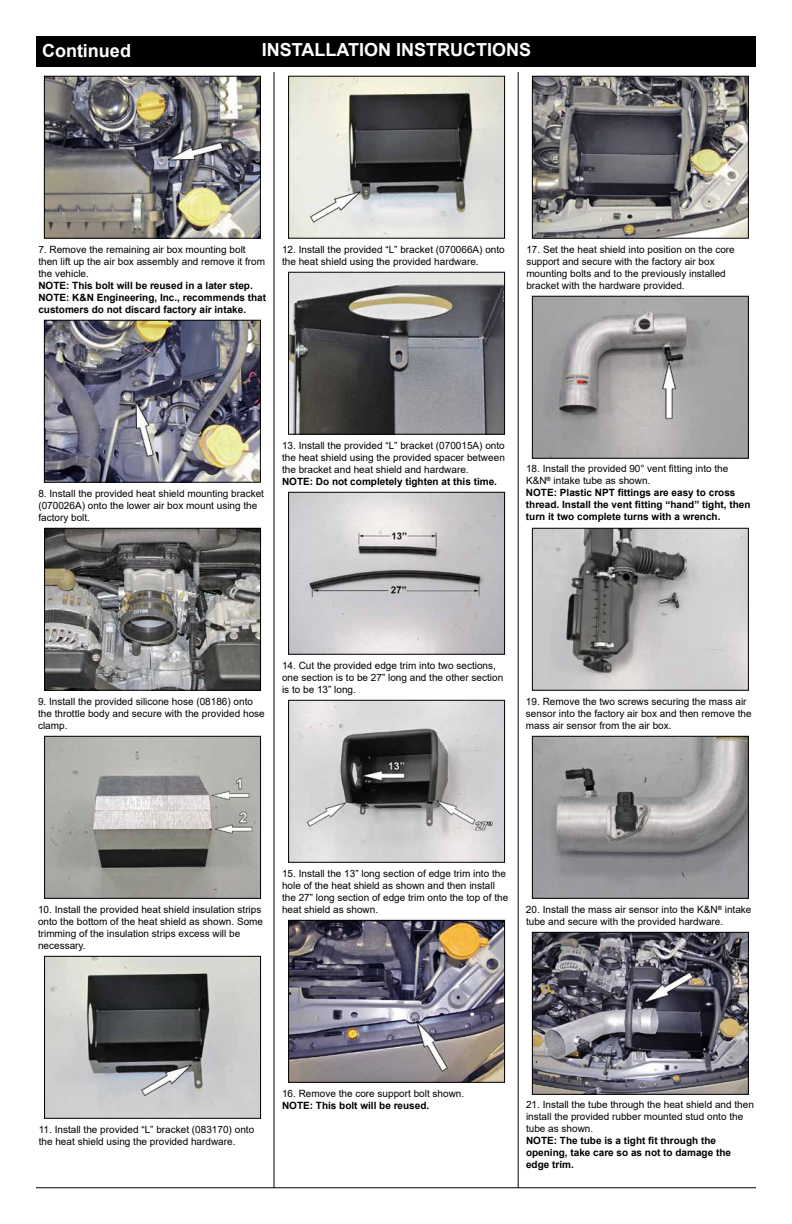
<style>
.page{position:relative;width:792px;height:1224px;background:#fff}
.page>*{position:absolute;margin:0;border:0;box-sizing:border-box;transform-origin:0 0}
.t1{font:700 18px "Arial";color:#fff}
.t2{font:10px/12px "Arial";color:#000}
.t3{font:700 10px/12px "Arial";color:#000}
.s1{font-weight:400}
</style>
<div class="page">
<div style="left:36px;top:36px;width:720px;height:31px;background:#000"></div>
<hr style="left:274px;top:72px;width:1px;height:1116px;background:#000">
<hr style="left:518px;top:72px;width:1px;height:1116px;background:#000">
<hr style="left:36px;top:1188px;width:720px;height:1px;background:#000">
<img style="left:46px;top:78px;width:213px;height:159px">
<div style="left:44px;top:76px;width:217px;height:163px;border:1px solid #000"></div>
<img style="left:46px;top:322px;width:213px;height:159px">
<div style="left:44px;top:320px;width:217px;height:163px;border:1px solid #000"></div>
<img style="left:46px;top:530px;width:213px;height:159px">
<div style="left:44px;top:528px;width:217px;height:163px;border:1px solid #000"></div>
<img style="left:46px;top:738px;width:213px;height:159px">
<div style="left:44px;top:736px;width:217px;height:163px;border:1px solid #000"></div>
<img style="left:46px;top:958px;width:213px;height:159px">
<div style="left:44px;top:956px;width:217px;height:163px;border:1px solid #000"></div>
<img style="left:290px;top:78px;width:213px;height:159px">
<div style="left:288px;top:76px;width:217px;height:163px;border:1px solid #000"></div>
<img style="left:290px;top:274px;width:213px;height:159px">
<div style="left:288px;top:272px;width:217px;height:163px;border:1px solid #000"></div>
<img style="left:290px;top:494px;width:213px;height:159px">
<div style="left:288px;top:492px;width:217px;height:163px;border:1px solid #000"></div>
<img style="left:290px;top:702px;width:213px;height:159px">
<div style="left:288px;top:700px;width:217px;height:163px;border:1px solid #000"></div>
<img style="left:290px;top:922px;width:213px;height:159px">
<div style="left:288px;top:920px;width:217px;height:163px;border:1px solid #000"></div>
<img style="left:534px;top:78px;width:213px;height:159px">
<div style="left:532px;top:76px;width:217px;height:163px;border:1px solid #000"></div>
<img style="left:534px;top:298px;width:213px;height:159px">
<div style="left:532px;top:296px;width:217px;height:163px;border:1px solid #000"></div>
<img style="left:534px;top:530px;width:213px;height:159px">
<div style="left:532px;top:528px;width:217px;height:163px;border:1px solid #000"></div>
<img style="left:534px;top:738px;width:213px;height:159px">
<div style="left:532px;top:736px;width:217px;height:163px;border:1px solid #000"></div>
<img style="left:534px;top:934px;width:213px;height:159px">
<div style="left:532px;top:932px;width:217px;height:163px;border:1px solid #000"></div>
<h1 class="t1" style="left:42px;top:38px;width:90px">Continued</h1>
<h1 class="t1" style="left:262px;top:37px;width:271px">INSTALLATION INSTRUCTIONS</h1>
<p class="t2" style="left:38px;top:243px;width:228px">7. Remove the remaining air box mounting bolt then lift up the air box assembly and remove it from the vehicle.</p>
<p class="t3" style="left:38px;top:279px;width:229px">NOTE: This bolt will be reused in a later step.<br>NOTE: K&amp;N Engineering, Inc., recommends that customers do not discard factory air intake.</p>
<p class="t2" style="left:282px;top:243px;width:224px">12. Install the provided “L” bracket (070066A) onto the heat shield using the provided hardware.</p>
<p class="t2" style="left:526px;top:243px;width:210px">17. Set the heat shield into position on the core support and secure with the factory air box mounting bolts and to the previously installed bracket with the hardware provided.</p>
<p class="t2" style="left:38px;top:487px;width:227px">8. Install the provided heat shield mounting bracket (070026A) onto the lower air box mount using the factory bolt.</p>
<p class="t2" style="left:282px;top:439px;width:224px;text-align:justify">13. Install the provided “L” bracket (070015A) onto the heat shield using the provided spacer between the bracket and heat shield and hardware.</p>
<p class="t3" style="left:282px;top:475px;width:217px">NOTE: Do not completely tighten at this time.</p>
<p class="t3" style="left:526px;top:463px;width:226px"><span class="s1">18. Install the provided 90° vent fitting into the K&amp;N</span><sup>®</sup> <span class="s1">intake tube as shown.<br></span>NOTE: Plastic NPT fittings are easy to cross thread. Install the vent fitting “hand” tight, then turn it two complete turns with a wrench.</p>
<p class="t2" style="left:38px;top:695px;width:228px">9. Install the provided silicone hose (08186) onto the throttle body and secure with the provided hose clamp.</p>
<p class="t2" style="left:282px;top:659px;width:223px">14. Cut the provided edge trim into two sections, one section is to be 27” long and the other section is to be 13” long.</p>
<p class="t2" style="left:526px;top:695px;width:227px">19. Remove the two screws securing the mass air sensor into the factory air box and then remove the mass air sensor from the air box.</p>
<p class="t2" style="left:38px;top:903px;width:227px">10. Install the provided heat shield insulation strips onto the bottom of the heat shield as shown. Some trimming of the insulation strips excess will be necessary.</p>
<p class="t2" style="left:282px;top:867px;width:228px">15. Install the 13” long section of edge trim into the hole of the heat shield as shown and then install the 27” long section of edge trim onto the top of the heat shield as shown.</p>
<p class="t2" style="left:526px;top:903px;width:227px">20. Install the mass air sensor into the K&amp;N<sup>®</sup> intake tube and secure with the provided hardware.</p>
<p class="t2" style="left:39px;top:1123px;width:217px">11. Install the provided “L” bracket (083170) onto the heat shield using the provided hardware.</p>
<p class="t2" style="left:282px;top:1087px;width:184px">16. Remove the core support bolt shown.</p>
<p class="t3" style="left:282px;top:1100px;width:149px">NOTE: This bolt will be reused.</p>
<p class="t2" style="left:526px;top:1099px;width:229px">21. Install the tube through the heat shield and then install the provided rubber mounted stud onto the tube as shown.</p>
<p class="t3" style="left:526px;top:1135px;width:207px">NOTE: The tube is a tight fit through the opening, take care so as not to damage the edge trim.</p>
</div>
